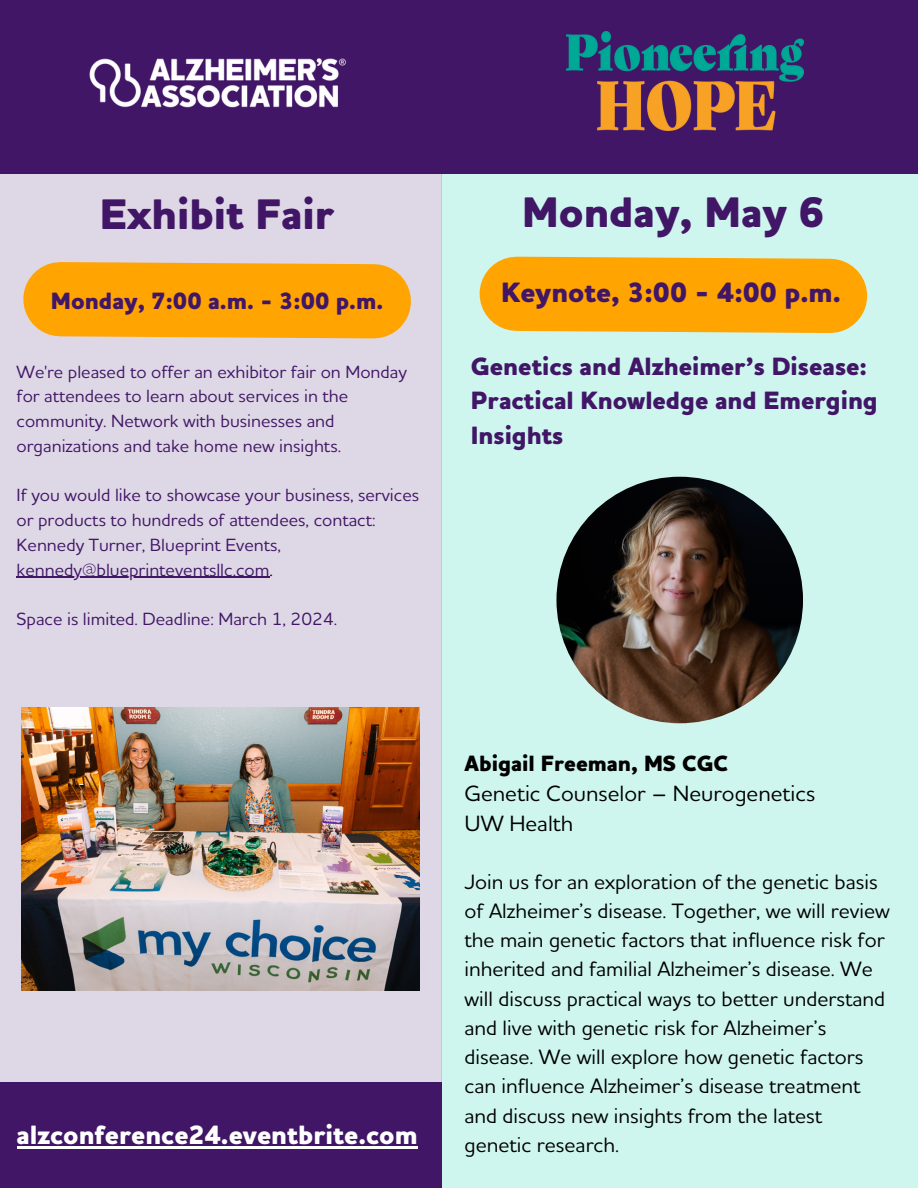
<style>
.page{position:relative;width:918px;height:1188px;background:#fff}
.page>*{position:absolute;margin:0;border:0;box-sizing:border-box;transform-origin:0 0}
.t1{font:800 43.5px "Houschka Alt Pro";color:#411666}
.t2{font:800 28.5px "Houschka Alt Pro";color:#411666}
.t3{font:800 27px "Houschka Alt Pro";color:#fff}
.t4{font:800 25.5px/34.8px "Houschka Alt Pro";color:#411666}
.t5{font:800 24px "Houschka Alt Pro";color:#411666}
.t6{font:500 22.5px/30.3px "Houschka Alt Pro";color:#000}
.t7{font:800 22.5px "Houschka Alt Pro";color:#000}
.t8{font:500 21.15px/29.2px "Houschka Alt Pro";color:#000}
.t9{font:500 18px/24.8px "Houschka Alt Pro";color:#411666}
.s1{color:#000}
</style>
<div class="page">
<div style="left:442px;top:173px;width:476px;height:1015px;background:#cef6ef"></div>
<div style="left:0;top:0;width:442px;height:1188px;background:#ded7e5"></div>
<div style="left:0;top:0;width:918px;height:173px;background:#411666"></div>
<img style="left:89px;top:58px;width:257px;height:50px">
<img style="left:567px;top:31px;width:237px;height:99px">
<svg style="left:479px;top:256px;width:389px;height:77px;background:#fbaa13"></svg>
<img style="left:556px;top:477px;width:247px;height:246px;border-radius:50%">
<div style="left:0;top:1082px;width:441px;height:106px;background:#411666"></div>
<svg style="left:23px;top:224px;width:419px;height:152px"></svg>
<img style="left:21px;top:708px;width:399px;height:282px">
<hr style="left:25px;top:577px;width:244px;height:1px;background:#411666">
<hr style="left:17px;top:1146px;width:401px;height:2px;background:#fff">
<h1 class="t1" style="left:100px;top:186px;width:236px">Exhibit Fair</h1>
<p class="t5" style="left:51px;top:285px;width:334px">Monday, 7:00 a.m. - 3:00 p.m.</p>
<p class="t9" style="left:17px;top:359px;width:392px">We're pleased to offer an exhibitor fair on Monday for attendees to learn about services in the community. Network with businesses and organizations and take home new insights.</p>
<p class="t9" style="left:17px;top:482px;width:404px">If you would like to showcase your business, services or products to hundreds of attendees, contact:<br>Kennedy Turner, Blueprint Events, kennedy@blueprinteventsllc.com<span class="s1">.</span></p>
<p class="t9" style="left:17px;top:606px;width:322px">Space is limited. Deadline: March 1, 2024.</p>
<h1 class="t1" style="left:522px;top:185px;width:304px">Monday, May 6</h1>
<h2 class="t2" style="left:501px;top:274px;width:341px">Keynote, 3:00 - 4:00 p.m.</h2>
<p class="t4" style="left:471px;top:348px;width:408px">Genetics and Alzheimer’s Disease:<br>Practical Knowledge and Emerging<br>Insights</p>
<p class="t3" style="left:17px;top:1117px;width:402px">alzconference24.eventbrite.com</p>
<p class="t7" style="left:464px;top:748px;width:265px">Abigail Freeman, MS CGC</p>
<p class="t6" style="left:464px;top:777px;width:352px">Genetic Counselor – Neurogenetics<br>UW Health</p>
<p class="t8" style="left:464px;top:866px;width:427px">Join us for an exploration of the genetic basis of Alzheimer’s disease. Together, we will review the main genetic factors that influence risk for inherited and familial Alzheimer’s disease. We will discuss practical ways to better understand and live with genetic risk for Alzheimer’s disease. We will explore how genetic factors can influence Alzheimer’s disease treatment and discuss new insights from the latest genetic research.</p>
</div>
